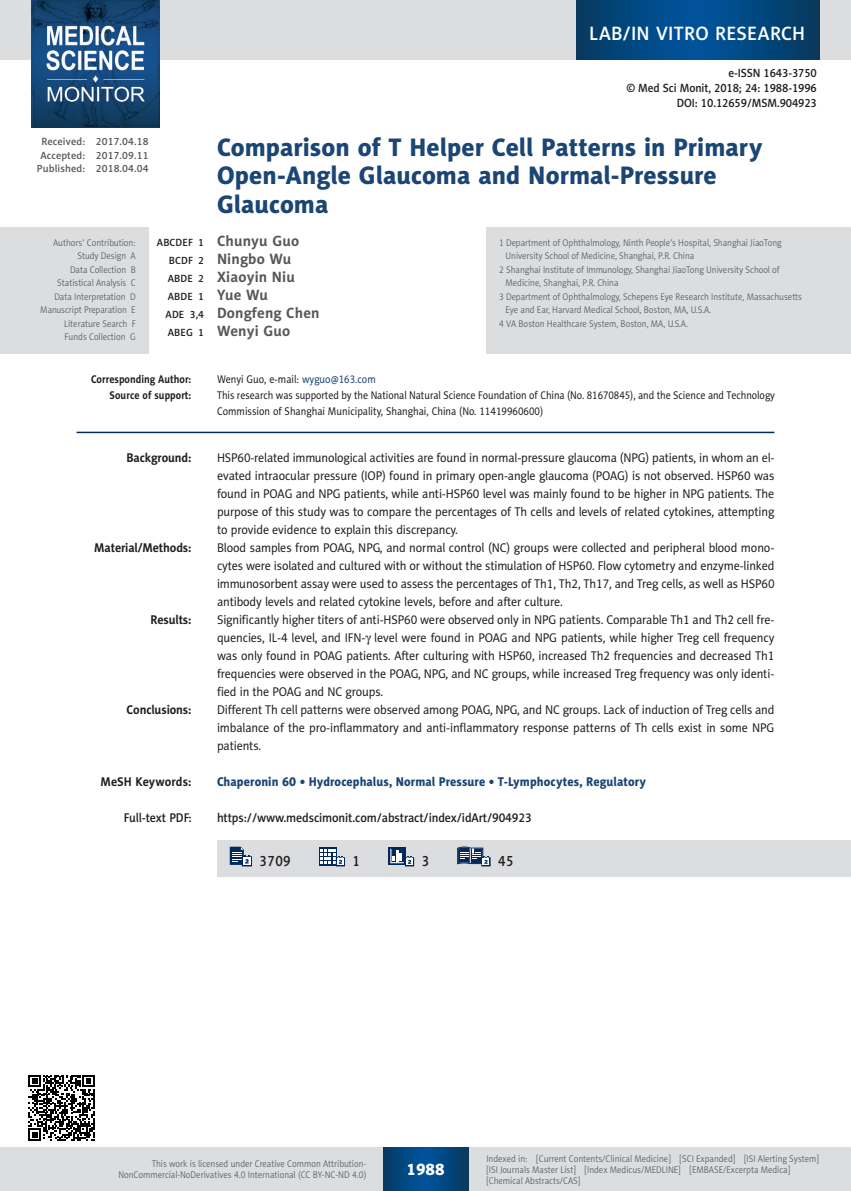
<style>
.page{position:relative;width:851px;height:1191px;background:#fff}
.page>*{position:absolute;margin:0;border:0;box-sizing:border-box;transform-origin:0 0}
.MSM_Tytul{font:25.5px/28.5px "Naomi Sans EFN Heavy";color:#1a4574}
.t1{font:19.5px "Naomi Sans EFN Medium";letter-spacing:.01em;color:#fff}
.t2{font:16.5px "Naomi Sans EFN Heavy";color:#fff}
.MSM_Autorzy{font:700 15px "Naomi Sans EFN";letter-spacing:.01em;color:#57585a}
.MSM_dane{font:15px "Naomi Sans EFN Medium";letter-spacing:.03em;color:#231f20;scale:.9 1}
.MSM_Summary_body{font:12.75px/18px "Naomi Sans EFN";letter-spacing:-.01em;color:#231f20;text-align:justify;scale:.95 1}
.MSM_full_text_pdf{font:12.75px "Naomi Sans EFN Medium";letter-spacing:-.01em;color:#231f20;scale:.95 1}
.MSM_keywords{font:12.75px "Naomi Sans EFN Heavy";letter-spacing:.005em;color:#1a4574;scale:.95 1}
.MSM_Summary_body-2{font:700 12.75px "Naomi Sans EFN";letter-spacing:-.01em;color:#231f20;scale:.95 1}
.MSM_keywords-2{font:700 12.75px "Naomi Sans EFN";letter-spacing:.005em;color:#231f20;scale:.95 1}
.MSM_full_text_pdf-2{font:12px "Naomi Sans EFN Medium";letter-spacing:-.01em;color:#231f20;scale:.95 1}
.MSM_Support{font:11.25px/15.8px "Naomi Sans EFN";letter-spacing:-.005em;color:#231f20;scale:.89 1}
.MSM_Adres{font:11.25px "Naomi Sans EFN";color:#231f20;scale:.9 1}
.MSM_Adres-2{font:700 11.25px "Naomi Sans EFN";color:#231f20;scale:.9 1}
.MSM_Support-2{font:700 11.25px "Naomi Sans EFN";letter-spacing:.005em;color:#231f20;scale:.89 1}
.t3{font:10.5px "Naomi Sans EFN Medium";letter-spacing:.01em;color:#57585a}
.MSM_Autorzy-2{font:10.5px "Naomi Sans EFN Medium";color:#231f20}
.MSM_Afiliacja{font:9.75px/13.5px "Naomi Sans EFN Light";color:#57585a;scale:.9 1}
.MSM_pagina_sygnatura{font:9.75px/11.2px "Naomi Sans EFN Light";color:#57585a;text-align:right;scale:.9 1}
.s1{font-family:"Naomi Sans EFN Medium";font-weight:400;font-size:10.5px;color:#231f20}
.s2{font-family:"Naomi Sans EFN";font-weight:700;font-size:15px;color:#57585a}
.s3{color:#1a4574}
.s4{font-family:"Standard Sym L"}
</style>
<div class="page">
<div style="left:217px;top:840px;width:633px;height:36px;background:#dcdddf"></div>
<svg style="left:230px;top:846px;width:22px;height:20px"></svg>
<div style="left:319px;top:847px;width:17px;height:18px;background:#00295c"></div>
<svg style="left:320px;top:848px;width:25px;height:18px"></svg>
<div style="left:388px;top:847px;width:18px;height:18px;background:#00295c"></div>
<svg style="left:390px;top:849px;width:24px;height:17px"></svg>
<svg style="left:457px;top:846px;width:33px;height:20px"></svg>
<hr style="left:77px;top:432px;width:697px;height:1px;background:#00295c">
<div style="left:0;top:228px;width:148px;height:126px;background:#dcdddf"></div>
<div style="left:486px;top:228px;width:364px;height:126px;background:#dcdddf"></div>
<svg style="left:28px;top:1075px;width:67px;height:66px"></svg>
<hr style="left:850px;top:0;width:1px;height:60px;background:#dcdddf">
<div style="left:0;top:1148px;width:850px;height:43px;background:#dcdddf"></div>
<svg style="left:383px;top:1147px;width:85px;height:43px;background:#02477e"></svg>
<div style="left:0;top:0;width:850px;height:60px;background:#dcdddf"></div>
<img style="left:32px;top:0;width:127px;height:128px">
<svg style="left:576px;top:0;width:243px;height:60px;background:#02477e"></svg>
<h2 class="t1" style="left:589px;top:22px;width:217px">LAB/IN VITRO RESEARCH</h2>
<p class="MSM_full_text_pdf-2" style="left:728px;top:66px;width:95px">e-ISSN 1643-3750</p>
<p class="MSM_full_text_pdf-2" style="left:626px;top:81px;width:202px">© Med Sci Monit, 2018; 24: 1988-1996</p>
<p class="MSM_full_text_pdf-2" style="left:676px;top:96px;width:149px">DOI: 10.12659/MSM.904923</p>
<p class="MSM_Tytul" style="left:217px;top:132px;width:547px">Comparison of T Helper Cell Patterns in Primary<br>Open-Angle Glaucoma and Normal-Pressure<br>Glaucoma</p>
<p class="MSM_Autorzy" style="left:157px;top:232px;width:144px"><span class="s1">ABCDEF 1</span> Chunyu Guo</p>
<p class="MSM_Autorzy" style="left:169px;top:250px;width:124px"><span class="s1">BCDF 2</span> Ningbo Wu</p>
<p class="MSM_Autorzy" style="left:168px;top:268px;width:129px"><span class="s1">ABDE 2</span> Xiaoyin Niu</p>
<p class="MSM_Autorzy-2" style="left:168px;top:290px;width:102px">ABDE 1 <span class="s2">Yue Wu</span></p>
<p class="MSM_Autorzy" style="left:165px;top:304px;width:155px"><span class="s1">ADE 3,4</span> Dongfeng Chen</p>
<p class="MSM_Autorzy" style="left:168px;top:322px;width:124px"><span class="s1">ABEG 1</span> Wenyi Guo</p>
<p class="MSM_Adres-2" style="left:91px;top:373px;width:113px">Corresponding Author:</p>
<p class="MSM_Adres" style="left:217px;top:373px;width:178px">Wenyi Guo, e-mail: <span class="s3">wyguo@163.com</span></p>
<p class="MSM_Support-2" style="left:110px;top:388px;width:93px">Source of support:</p>
<p class="MSM_Support" style="left:217px;top:387px;width:628px">This research was supported by the National Natural Science Foundation of China (No. 81670845), and the Science and Technology<br>Commission of Shanghai Municipality, Shanghai, China (No. 11419960600)</p>
<p class="MSM_Summary_body-2" style="left:126px;top:450px;width:70px">Background:</p>
<p class="MSM_Summary_body" style="left:217px;top:449px;width:588px">HSP60-related immunological activities are found in normal-pressure glaucoma (NPG) patients, in whom an el&shy;evated intraocular pressure (IOP) found in primary open-angle glaucoma (POAG) is not observed. HSP60 was found in POAG and NPG patients, while anti-HSP60 level was mainly found to be higher in NPG patients. The purpose of this study was to compare the percentages of Th cells and levels of related cytokines, attempting to provide evidence to explain this discrepancy.</p>
<p class="MSM_Summary_body-2" style="left:94px;top:540px;width:104px">Material/Methods:</p>
<p class="MSM_Summary_body" style="left:217px;top:539px;width:588px">Blood samples from POAG, NPG, and normal control (NC) groups were collected and peripheral blood mono&shy;cytes were isolated and cultured with or without the stimulation of HSP60. Flow cytometry and enzyme-linked immunosorbent assay were used to assess the percentages of Th1, Th2, Th17, and Treg cells, as well as HSP60 antibody levels and related cytokine levels, before and after culture.</p>
<p class="MSM_Summary_body-2" style="left:150px;top:612px;width:45px">Results:</p>
<p class="MSM_Summary_body" style="left:217px;top:611px;width:588px">Significantly higher titers of anti-HSP60 were observed only in NPG patients. Comparable Th1 and Th2 cell fre&shy;quencies, IL-4 level, and IFN-<span class="s4">g</span> level were found in POAG and NPG patients, while higher Treg cell frequency was only found in POAG patients. After culturing with HSP60, increased Th2 frequencies and decreased Th1 frequencies were observed in the POAG, NPG, and NC groups, while increased Treg frequency was only identi&shy;fied in the POAG and NC groups.</p>
<p class="MSM_Summary_body-2" style="left:127px;top:702px;width:70px">Conclusions:</p>
<p class="MSM_Summary_body" style="left:217px;top:701px;width:588px">Different Th cell patterns were observed among POAG, NPG, and NC groups. Lack of induction of Treg cells and imbalance of the pro-inflammatory and anti-inflammatory response patterns of Th cells exist in some NPG patients.</p>
<p class="MSM_keywords-2" style="left:100px;top:774px;width:97px">MeSH Keywords:</p>
<p class="MSM_keywords" style="left:217px;top:774px;width:453px">Chaperonin 60 • Hydrocephalus, Normal Pressure • T-Lymphocytes, Regulatory</p>
<p class="MSM_full_text_pdf" style="left:124px;top:810px;width:73px">Full-text PDF:</p>
<p class="MSM_full_text_pdf" style="left:217px;top:810px;width:333px">https://www.medscimonit.com/abstract/index/idArt/904923</p>
<p class="t3" style="left:41px;top:136px;width:109px">Received: 2017.04.18</p>
<p class="t3" style="left:40px;top:149px;width:110px">Accepted: 2017.09.11</p>
<p class="t3" style="left:37px;top:163px;width:113px">Published: 2018.04.04</p>
<p class="MSM_Afiliacja" style="left:53px;top:236px;width:93px">Authors’ Contribution:</p>
<p class="MSM_Afiliacja" style="left:77px;top:249px;width:66px">Study Design A</p>
<p class="MSM_Afiliacja" style="left:70px;top:263px;width:74px">Data Collection B</p>
<p class="MSM_Afiliacja" style="left:57px;top:276px;width:89px">Statistical Analysis C</p>
<p class="MSM_Afiliacja" style="left:54px;top:290px;width:92px">Data Interpretation D</p>
<p class="MSM_Afiliacja" style="left:40px;top:303px;width:107px">Manuscript Preparation E</p>
<p class="MSM_Afiliacja" style="left:64px;top:317px;width:81px">Literature Search F</p>
<p class="MSM_Afiliacja" style="left:65px;top:330px;width:80px">Funds Collection G</p>
<p class="MSM_Afiliacja" style="left:505px;top:236px;width:308px;text-indent:-6px">1 Department of Ophthalmology, Ninth People’s Hospital, Shanghai JiaoTong<br>University School of Medicine, Shanghai, P.R. China</p>
<p class="MSM_Afiliacja" style="left:505px;top:263px;width:306px;text-indent:-6px">2 Shanghai Institute of Immunology, Shanghai JiaoTong University School of<br>Medicine, Shanghai, P.R. China</p>
<p class="MSM_Afiliacja" style="left:505px;top:290px;width:331px;text-indent:-6px">3 Department of Ophthalmology, Schepens Eye Research Institute, Massachusetts<br>Eye and Ear, Harvard Medical School, Boston, MA, U.S.A.</p>
<p class="MSM_Afiliacja" style="left:499px;top:317px;width:211px">4 VA Boston Healthcare System, Boston, MA, U.S.A.</p>
<p class="MSM_dane" style="left:259px;top:852px;width:36px">3709</p>
<p class="MSM_dane" style="left:352px;top:852px;width:10px">1</p>
<p class="MSM_dane" style="left:421px;top:852px;width:10px">3</p>
<p class="MSM_dane" style="left:498px;top:852px;width:19px">45</p>
<p class="MSM_pagina_sygnatura" style="left:118px;top:1158px;width:277px">This work is licensed under Creative Common Attribution-<br>NonCommercial-NoDerivatives 4.0 International (CC BY-NC-ND 4.0)</p>
<p class="t2" style="left:406px;top:1159px;width:40px">1988</p>
<p class="MSM_Afiliacja" style="left:486px;top:1152px;width:371px;line-height:11.2px">Indexed in: [Current Contents/Clinical Medicine] [SCI Expanded] [ISI Alerting System] [ISI Journals Master List] [Index Medicus/MEDLINE] [EMBASE/Excerpta Medica] [Chemical Abstracts/CAS]</p>
</div>
